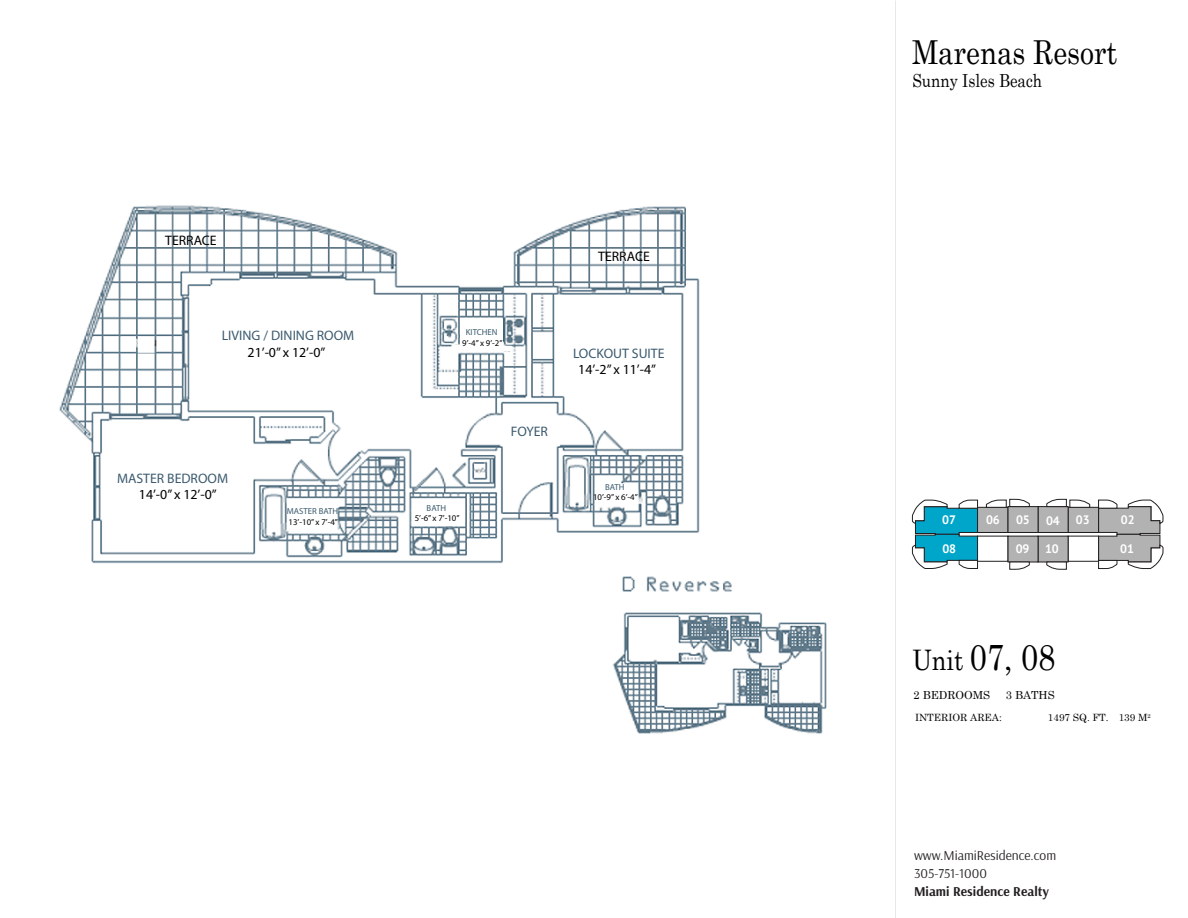
<style>
.page{position:relative;width:1188px;height:918px;background:#fff}
.page>*{position:absolute;margin:0;border:0;box-sizing:border-box;transform-origin:0 0}
.t1{font:36.3px "Century Schoolbook";color:#000;scale:.84 1}
.t2{font:33px "Century Schoolbook";color:#000;scale:.84 1}
.t3{font:18px "Century Schoolbook";color:#000;scale:.84 1}
.t4{font:13.8px "Myriad Pro";color:#000}
.t5{font:13.8px "Myriad Pro";color:#3c5b6f}
.t6{font:13.5px/18px "Arsenal";color:#231f20}
.t7{font:700 13.5px "Arsenal";color:#231f20}
.t8{font:700 12.15px "PT Sans";letter-spacing:-.005em;color:#fff}
.t9{font:11.1px "Century Schoolbook";color:#000}
.t10{font:10.05px "Century Schoolbook";color:#000}
.t11{font:8.85px "Myriad Pro";color:#000}
.t12{font:8.7px "Myriad Pro";color:#3c5b6f}
.s1{font-size:28.35px}
</style>
<div class="page">
<div style="left:1068px;top:507px;width:31px;height:26px;background:#b2b2b2;border:1px solid #211e1f"></div>
<div style="left:977px;top:507px;width:31px;height:26px;background:#b2b2b2;border:1px solid #211e1f"></div>
<div style="left:1038px;top:506px;width:30px;height:27px;background:#b2b2b2;border:1px solid #211e1f"></div>
<svg style="left:1046px;top:499px;width:44px;height:9px"></svg>
<div style="left:1008px;top:506px;width:30px;height:27px;background:#b2b2b2;border:1px solid #211e1f"></div>
<svg style="left:986px;top:499px;width:44px;height:9px"></svg>
<svg style="left:1098px;top:500px;width:65px;height:69px"></svg>
<svg style="left:912px;top:500px;width:66px;height:69px"></svg>
<div style="left:1068px;top:536px;width:31px;height:25px;background:#fff;border:1px solid #211e1f"></div>
<div style="left:977px;top:536px;width:31px;height:25px;background:#fff"></div>
<div style="left:1038px;top:536px;width:30px;height:26px;background:#b2b2b2;border:1px solid #211e1f"></div>
<svg style="left:1046px;top:562px;width:21px;height:8px"></svg>
<div style="left:1008px;top:536px;width:30px;height:26px;background:#b2b2b2"></div>
<svg style="left:1009px;top:562px;width:21px;height:8px"></svg>
<img style="left:59px;top:205px;width:768px;height:529px">
<p class="t4" style="left:165px;top:232px;width:53px">TERRACE</p>
<p class="t4" style="left:598px;top:248px;width:53px">TERRACE</p>
<p class="t12" style="left:466px;top:327px;width:33px">KITCHEN</p>
<p class="t11" style="left:462px;top:337px;width:42px">9’-4” x 9’-2”</p>
<p class="t5" style="left:222px;top:327px;width:134px">LIVING / DINING ROOM</p>
<p class="t4" style="left:248px;top:343px;width:79px">21’-0” x 12’-0”</p>
<p class="t5" style="left:573px;top:345px;width:93px">LOCKOUT SUITE</p>
<p class="t5" style="left:117px;top:470px;width:113px">MASTER BEDROOM</p>
<p class="t4" style="left:139px;top:486px;width:79px">14’-0” x 12’-0”</p>
<p class="t12" style="left:287px;top:506px;width:53px">MASTER BATH</p>
<p class="t11" style="left:289px;top:516px;width:51px">13’-10” x 7’-4”</p>
<p class="t12" style="left:427px;top:502px;width:21px">BATH</p>
<p class="t11" style="left:415px;top:513px;width:46px">5’-6” x 7’-10”</p>
<p class="t5" style="left:511px;top:423px;width:39px">FOYER</p>
<p class="t4" style="left:578px;top:361px;width:79px">14’-2” x 11’-4”</p>
<p class="t12" style="left:605px;top:482px;width:21px">BATH</p>
<p class="t11" style="left:593px;top:492px;width:46px">10’-9” x 6’-4”</p>
<h2 class="t2" style="left:912px;top:25px;width:246px">Marenas Resort</h2>
<h3 class="t3" style="left:912px;top:65px;width:156px">Sunny Isles Beach</h3>
<p class="t8" style="left:942px;top:512px;width:15px">07</p>
<p class="t8" style="left:986px;top:512px;width:15px">06</p>
<p class="t8" style="left:1016px;top:512px;width:15px">05</p>
<p class="t8" style="left:1046px;top:512px;width:15px">04</p>
<p class="t8" style="left:1076px;top:512px;width:15px">03</p>
<p class="t8" style="left:1121px;top:512px;width:15px">02</p>
<p class="t8" style="left:942px;top:541px;width:15px">08</p>
<p class="t8" style="left:1016px;top:541px;width:15px">09</p>
<p class="t8" style="left:1045px;top:541px;width:15px">10</p>
<p class="t8" style="left:1120px;top:541px;width:15px">01</p>
<h1 class="t1" style="left:912px;top:626px;width:172px"><span class="s1">Unit</span> 07, 08</h1>
<p class="t9" style="left:914px;top:686px;width:78px">2 BEDROOMS</p>
<p class="t9" style="left:1006px;top:686px;width:50px">3 BATHS</p>
<p class="t10" style="left:915px;top:709px;width:88px">INTERIOR AREA:</p>
<p class="t10" style="left:1048px;top:709px;width:104px">1497 SQ. FT. 139 M<sup>2</sup></p>
<p class="t6" style="left:914px;top:846px;width:144px">www.MiamiResidence.com<br>305-751-1000</p>
<p class="t7" style="left:914px;top:882px;width:136px">Miami Residence Realty</p>
</div>
